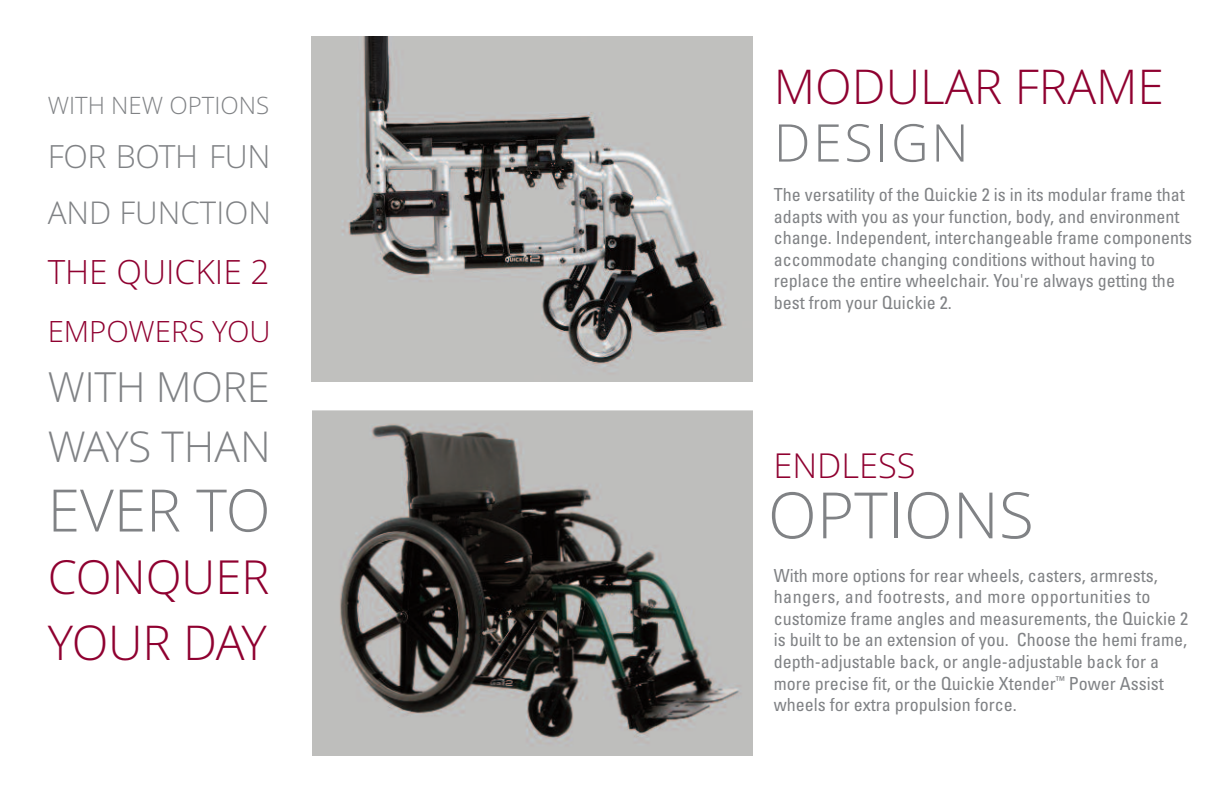
<style>
.page{position:relative;width:1224px;height:792px;background:#fff}
.page>*{position:absolute;margin:0;border:0;box-sizing:border-box;transform-origin:0 0}
.t1{font:300 64px "Open Sans";color:#808285}
.t2{font:300 58.6px "Open Sans";color:#808285}
.t3{font:300 52px "Open Sans";letter-spacing:.05em;color:#808285}
.t4{font:300 48px "Open Sans";color:#8f0130}
.t5{font:300 47px "Open Sans";color:#8f0130}
.t6{font:300 42.6px "Open Sans";letter-spacing:-.005em;color:#808285}
.t7{font:300 41.6px "Open Sans";letter-spacing:-.01em;color:#808285}
.t8{font:300 34.4px "Open Sans";color:#8f0130}
.t9{font:300 33.6px "Open Sans";color:#8f0130}
.t10{font:300 32px "Open Sans";letter-spacing:-.01em;color:#808285}
.t11{font:300 31.4px "Open Sans";color:#808285}
.t12{font:300 29.4px "Open Sans";color:#8f0130}
.t13{font:300 24px "Open Sans";color:#808285}
.t14{font:condensed 18px/21.6px "Univers";color:#808285}
</style>
<div class="page">
<img style="left:312px;top:36px;width:441px;height:346px">
<img style="left:312px;top:410px;width:441px;height:346px">
<h3 class="t13" style="left:48px;top:91px;width:223px">WITH NEW OPTIONS</h3>
<h3 class="t10" style="left:48px;top:138px;width:224px">FOR BOTH FUN</h3>
<h3 class="t11" style="left:48px;top:194px;width:225px">AND FUNCTION</h3>
<h3 class="t9" style="left:48px;top:252px;width:223px">THE QUICKIE 2</h3>
<h3 class="t12" style="left:48px;top:314px;width:225px">EMPOWERS YOU</h3>
<h3 class="t7" style="left:48px;top:363px;width:224px">WITH MORE</h3>
<h3 class="t6" style="left:48px;top:422px;width:225px">WAYS THAN</h3>
<h2 class="t2" style="left:48px;top:477px;width:224px">EVER TO</h2>
<h3 class="t5" style="left:48px;top:550px;width:223px">CONQUER</h3>
<h3 class="t4" style="left:48px;top:615px;width:221px">YOUR DAY</h3>
<h3 class="t4" style="left:774px;top:59px;width:392px">MODULAR FRAME</h3>
<h3 class="t3" style="left:774px;top:113px;width:196px">DESIGN</h3>
<p class="t14" style="left:774px;top:185px;width:420px">The versatility of the Quickie 2 is in its modular frame that adapts with you as your function, body, and environment change. Independent, interchangeable frame components accommodate changing conditions without having to replace the entire wheelchair. You're always getting the best from your Quickie 2.</p>
<h3 class="t8" style="left:773px;top:446px;width:144px">ENDLESS</h3>
<h1 class="t1" style="left:768px;top:479px;width:267px">OPTIONS</h1>
<p class="t14" style="left:774px;top:566px;width:416px">With more options for rear wheels, casters, armrests, hangers, and footrests, and more opportunities to customize frame angles and measurements, the Quickie 2 is built to be an extension of you. Choose the hemi frame, depth-adjustable back, or angle-adjustable back for a more precise fit, or the Quickie Xtender<sup>™</sup> Power Assist wheels for extra propulsion force.</p>
</div>
